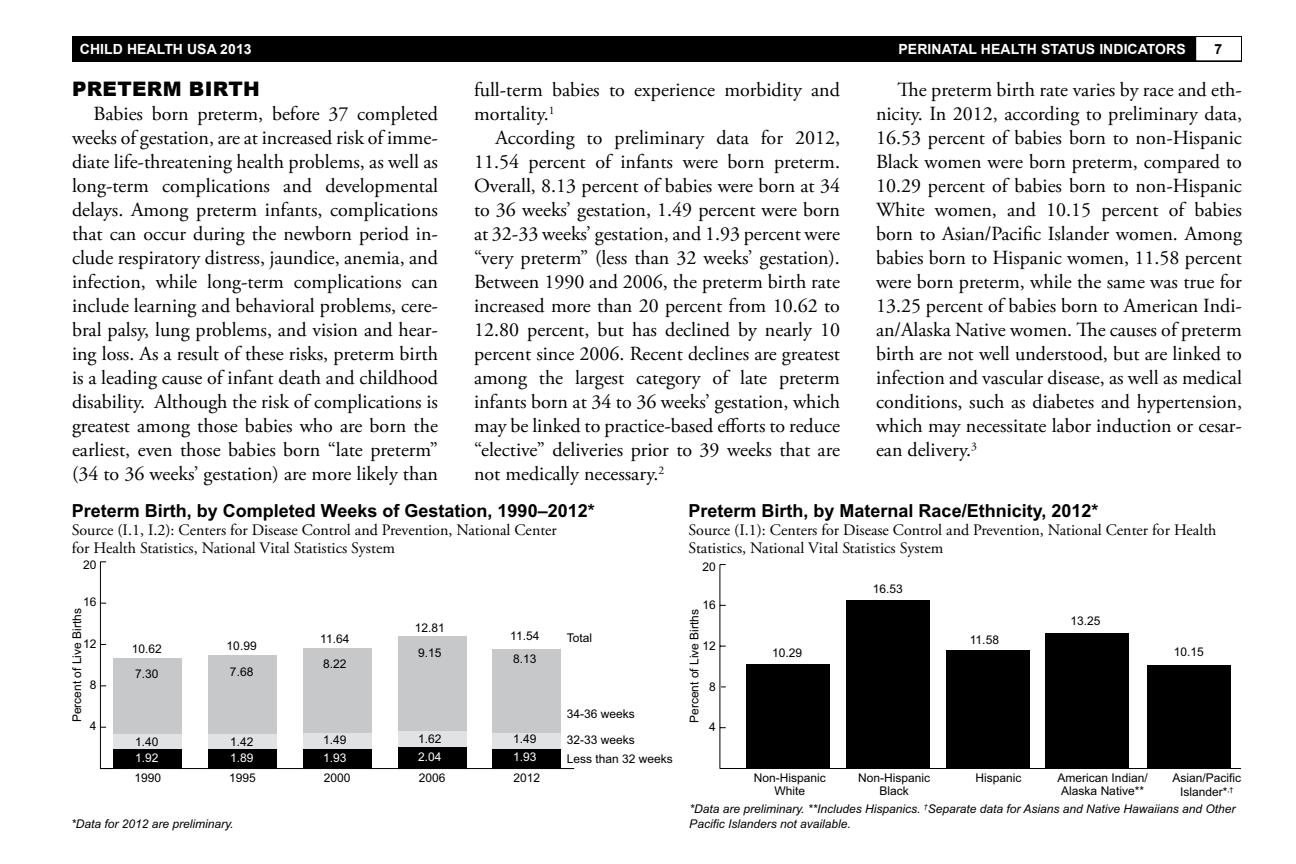
<style>
.page{position:relative;width:1296px;height:864px;background:#fff}
.page>*{position:absolute;margin:0;border:0;box-sizing:border-box;transform-origin:0 0}
.t1{font:20px/24px "Adobe Garamond Pro";color:#000;text-align:justify}
.t2{font:900 20px "Arial";letter-spacing:.015em;color:#000}
.t3{font:700 18px "Arial";color:#000}
.t4{font:16px/18px "Adobe Garamond Pro";color:#000}
.t5{font:700 14px "Arial";letter-spacing:.005em;color:#fff}
.t6{font:700 14px "Arial";color:#000}
.t7{font:12px/24.6px "Arial";color:#000}
.t8{font:italic 12px "Arial";color:#000}
.t9{font:12px "Arial";color:#fff}
</style>
<div class="page">
<div style="left:72px;top:36px;width:1170px;height:25px;background:#000"></div>
<div style="left:1196px;top:36px;width:46px;height:25px;background:#fff"></div>
<div style="left:1195px;top:36px;width:47px;height:25px;border:1px solid #000"></div>
<hr style="left:720px;top:768px;width:521px;height:1px;background:#000">
<hr style="left:719px;top:565px;width:1px;height:203px;background:#000">
<div style="left:746px;top:664px;width:84px;height:104px;background:#000"></div>
<div style="left:847px;top:600px;width:83px;height:168px;background:#000"></div>
<div style="left:947px;top:650px;width:83px;height:118px;background:#000"></div>
<div style="left:1046px;top:633px;width:83px;height:135px;background:#000"></div>
<div style="left:1147px;top:665px;width:84px;height:103px;background:#000"></div>
<hr style="left:100px;top:768px;width:474px;height:1px;background:#000">
<hr style="left:100px;top:562px;width:1px;height:207px;background:#000">
<div style="left:114px;top:659px;width:68px;height:75px;background:#c7c8ca"></div>
<div style="left:208px;top:655px;width:69px;height:79px;background:#c7c8ca"></div>
<div style="left:303px;top:648px;width:68px;height:85px;background:#c7c8ca"></div>
<div style="left:398px;top:636px;width:68px;height:95px;background:#c7c8ca"></div>
<div style="left:493px;top:649px;width:68px;height:84px;background:#c7c8ca"></div>
<div style="left:114px;top:734px;width:68px;height:15px;background:#e1e2e3"></div>
<div style="left:208px;top:734px;width:69px;height:15px;background:#e1e2e3"></div>
<div style="left:303px;top:733px;width:68px;height:16px;background:#e1e2e3"></div>
<div style="left:398px;top:731px;width:68px;height:16px;background:#e1e2e3"></div>
<div style="left:493px;top:733px;width:68px;height:16px;background:#e1e2e3"></div>
<div style="left:114px;top:749px;width:68px;height:20px;background:#000"></div>
<div style="left:208px;top:749px;width:69px;height:20px;background:#000"></div>
<div style="left:303px;top:749px;width:68px;height:20px;background:#000"></div>
<div style="left:398px;top:747px;width:68px;height:22px;background:#000"></div>
<div style="left:493px;top:749px;width:68px;height:20px;background:#000"></div>
<p class="t5" style="left:80px;top:40px;width:173px">CHILD HEALTH USA 2013</p>
<p class="t5" style="left:899px;top:40px;width:289px">PERINATAL HEALTH STATUS INDICATORS</p>
<p class="t6" style="left:1214px;top:40px;width:9px">7</p>
<h2 class="t2" style="left:72px;top:74px;width:189px">PRETERM BIRTH</h2>
<p class="t1" style="left:72px;top:102px;width:368px;text-indent:22px">Babies born preterm, before 37 completed weeks of gestation, are at increased risk of imme&shy;diate life-threatening health problems, as well as long-term complications and developmental delays. Among preterm infants, complications that can occur during the newborn period in&shy;clude respiratory distress, jaundice, anemia, and infection, while long-term complications can include learning and behavioral problems, cere&shy;bral palsy, lung problems, and vision and hear&shy;ing loss. As a result of these risks, preterm birth is a leading cause of infant death and childhood disability. Although the risk of complications is greatest among those babies who are born the earliest, even those babies born “late preterm” (34 to 36 weeks’ gestation) are more likely than</p>
<p class="t1" style="left:474px;top:79px;width:367px">full-term babies to experience morbidity and mortality.<sup>1</sup></p>
<p class="t1" style="left:474px;top:127px;width:368px;text-indent:22px">According to preliminary data for 2012, 11.54 percent of infants were born preterm.<br>Overall, 8.13 percent of babies were born at 34 to 36 weeks’ gestation, 1.49 percent were born at 32-33 weeks’ gestation, and 1.93 percent were “very preterm” (less than 32 weeks’ gestation).<br>Between 1990 and 2006, the preterm birth rate increased more than 20 percent from 10.62 to 12.80 percent, but has declined by nearly 10 percent since 2006. Recent declines are greatest among the largest category of late preterm infants born at 34 to 36 weeks’ gestation, which may be linked to practice-based efforts to reduce “elective” deliveries prior to 39 weeks that are not medically necessary.<sup>2</sup></p>
<p class="t1" style="left:876px;top:79px;width:368px;text-indent:22px">The preterm birth rate varies by race and eth&shy;nicity. In 2012, according to preliminary data, 16.53 percent of babies born to non-Hispanic Black women were born preterm, compared to 10.29 percent of babies born to non-Hispanic White women, and 10.15 percent of babies born to Asian/Pacific Islander women. Among babies born to Hispanic women, 11.58 percent were born preterm, while the same was true for 13.25 percent of babies born to American Indi&shy;an/Alaska Native women. The causes of preterm birth are not well understood, but are linked to infection and vascular disease, as well as medical conditions, such as diabetes and hypertension, which may necessitate labor induction or cesar&shy;ean delivery.<sup>3</sup></p>
<p class="t3" style="left:72px;top:499px;width:524px">Preterm Birth, by Completed Weeks of Gestation, 1990–2012*</p>
<p class="t4" style="left:72px;top:521px;width:487px">Source (I.1, I.2): Centers for Disease Control and Prevention, National Center for Health Statistics, National Vital Statistics System</p>
<p class="t7" style="left:83px;top:553px;width:15px">20</p>
<p class="t7" style="left:83px;top:590px;width:15px">16</p>
<p class="t7" style="left:65px;top:722px;width:116px;rotate:-90deg">Percent of Live Births</p>
<p class="t7" style="left:83px;top:631px;width:15px">12</p>
<p class="t7" style="left:90px;top:673px;width:8px">8</p>
<p class="t7" style="left:90px;top:714px;width:8px">4</p>
<p class="t7" style="left:132px;top:637px;width:32px">10.62<br>7.30</p>
<p class="t7" style="left:227px;top:634px;width:32px;line-height:25.6px">10.99<br>7.68</p>
<p class="t7" style="left:320px;top:627px;width:31px">11.64<br>8.22</p>
<p class="t7" style="left:415px;top:616px;width:32px">12.81<br>9.15</p>
<p class="t7" style="left:510px;top:625px;width:31px;line-height:22.8px">11.54<br>8.13</p>
<p class="t7" style="left:567px;top:625px;width:27px">Total</p>
<p class="t7" style="left:567px;top:702px;width:70px">34-36 weeks</p>
<p class="t7" style="left:135px;top:730px;width:25px">1.40</p>
<p class="t9" style="left:135px;top:750px;width:25px">1.92</p>
<p class="t7" style="left:230px;top:730px;width:25px">1.42</p>
<p class="t9" style="left:230px;top:750px;width:25px">1.89</p>
<p class="t7" style="left:323px;top:728px;width:25px">1.49</p>
<p class="t9" style="left:323px;top:749px;width:25px">1.93</p>
<p class="t7" style="left:418px;top:727px;width:25px">1.62</p>
<p class="t9" style="left:418px;top:749px;width:25px">2.04</p>
<p class="t7" style="left:513px;top:727px;width:25px">1.49</p>
<p class="t9" style="left:513px;top:749px;width:25px">1.93</p>
<p class="t7" style="left:567px;top:727px;width:70px">32-33 weeks</p>
<p class="t7" style="left:567px;top:746px;width:108px">Less than 32 weeks</p>
<p class="t7" style="left:134px;top:766px;width:28px">1990</p>
<p class="t7" style="left:229px;top:766px;width:28px">1995</p>
<p class="t7" style="left:324px;top:766px;width:28px">2000</p>
<p class="t7" style="left:419px;top:766px;width:28px">2006</p>
<p class="t7" style="left:513px;top:766px;width:28px">2012</p>
<p class="t3" style="left:689px;top:499px;width:411px">Preterm Birth, by Maternal Race/Ethnicity, 2012*</p>
<p class="t4" style="left:689px;top:521px;width:529px">Source (I.1): Centers for Disease Control and Prevention, National Center for Health<br>Statistics, National Vital Statistics System</p>
<p class="t7" style="left:702px;top:554px;width:15px">20</p>
<p class="t7" style="left:702px;top:593px;width:15px">16</p>
<p class="t7" style="left:682px;top:723px;width:116px;rotate:-90deg">Percent of Live Births</p>
<p class="t7" style="left:702px;top:633px;width:15px">12</p>
<p class="t7" style="left:709px;top:674px;width:8px">8</p>
<p class="t7" style="left:709px;top:715px;width:8px">4</p>
<p class="t7" style="left:772px;top:640px;width:32px">10.29</p>
<p class="t7" style="left:873px;top:577px;width:32px">16.53</p>
<p class="t7" style="left:970px;top:627px;width:31px">11.58</p>
<p class="t7" style="left:1071px;top:608px;width:32px">13.25</p>
<p class="t7" style="left:1174px;top:640px;width:32px">10.15</p>
<p class="t7" style="left:754px;top:771px;width:74px;line-height:13px;text-align:center">Non-Hispanic<br>White</p>
<p class="t7" style="left:858px;top:765px;width:74px">Non-Hispanic</p>
<p class="t7" style="left:975px;top:765px;width:48px">Hispanic</p>
<p class="t7" style="left:880px;top:778px;width:31px">Black</p>
<p class="t7" style="left:1058px;top:771px;width:92px;line-height:13px;text-align:center">American Indian/<br>Alaska Native**</p>
<p class="t7" style="left:1173px;top:770px;width:70px;line-height:14.4px;text-align:center">Asian/Pacific<br>Islander*<sup>,†</sup></p>
<p class="t8" style="left:689px;top:801px;width:548px">*Data are preliminary. **Includes Hispanics. <sup>†</sup>Separate data for Asians and Native Hawaiians and Other</p>
<p class="t8" style="left:71px;top:816px;width:164px">*Data for 2012 are preliminary.</p>
<p class="t8" style="left:689px;top:816px;width:163px">Pacific Islanders not available.</p>
</div>
